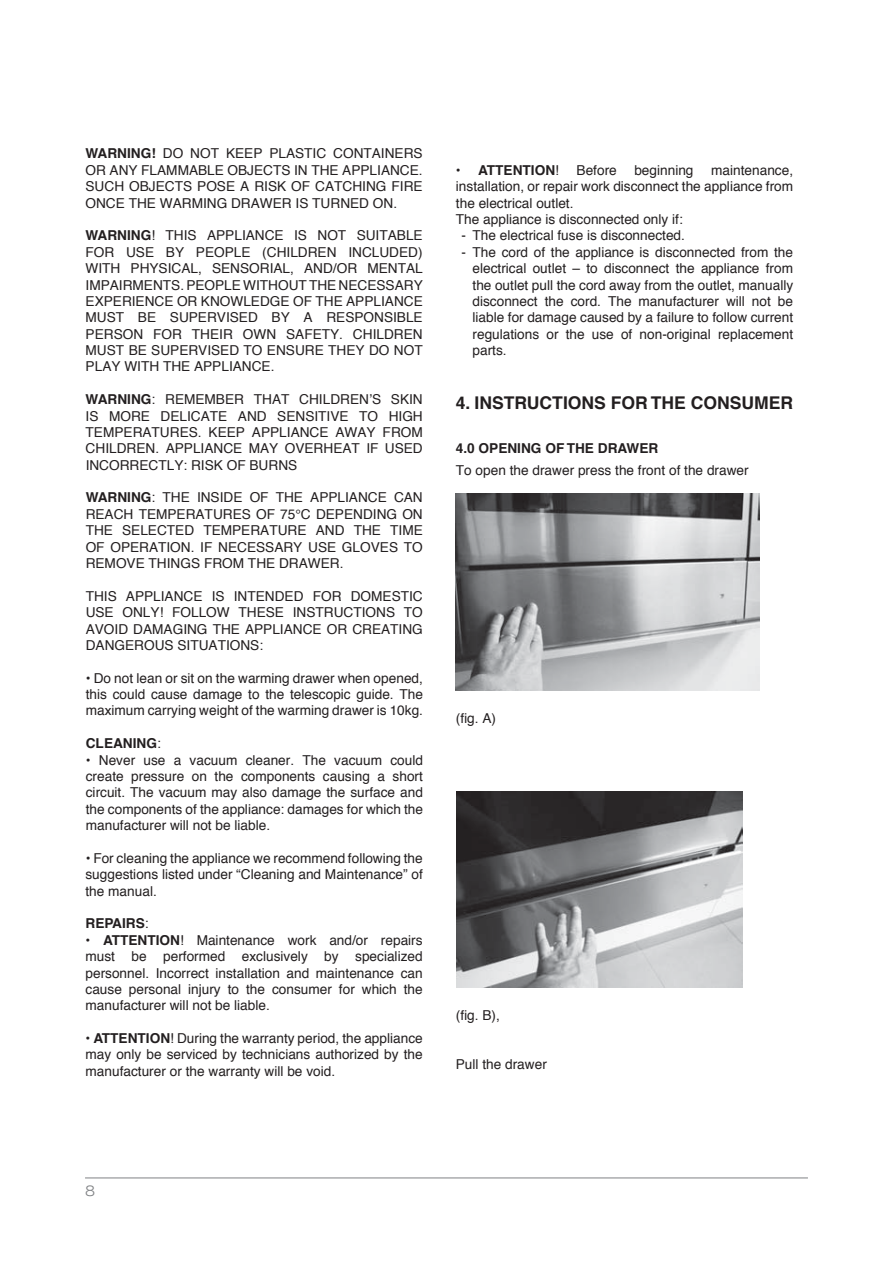
<style>
.page{position:relative;width:893px;height:1263px;background:#fff}
.page>*{position:absolute;margin:0;border:0;box-sizing:border-box;transform-origin:0 0}
.t1{font:700 17.55px "Helvetica";color:#231f20}
.t2{font:300 expanded 15px "Helvetica Neue LT Std";color:#808285}
.t3{font:13.65px/16.4px "Helvetica";color:#231f20;text-align:justify}
.t4{font:700 13.65px "Helvetica";color:#231f20}
.s1{font-weight:700}
.s2{font-weight:400}
</style>
<div class="page">
<hr style="left:85px;top:1177px;width:723px;height:1px;background:#808285">
<img style="left:456px;top:494px;width:303px;height:196px">
<img style="left:456px;top:791px;width:286px;height:196px">
<p class="t3" style="left:85px;top:146px;width:339px"><span class="s1">WARNING!</span> DO NOT KEEP PLASTIC CONTAINERS OR ANY FLAMMABLE OBJECTS IN THE APPLIANCE.<br>SUCH OBJECTS POSE A RISK OF CATCHING FIRE ONCE THE WARMING DRAWER IS TURNED ON.</p>
<p class="t3" style="left:86px;top:228px;width:339px"><span class="s1">WARNING</span>! THIS APPLIANCE IS NOT SUITABLE FOR USE BY PEOPLE (CHILDREN INCLUDED)<br>WITH PHYSICAL, SENSORIAL, AND/OR MENTAL IMPAIRMENTS. PEOPLE WITHOUT THE NECESSARY EXPERIENCE OR KNOWLEDGE OF THE APPLIANCE MUST BE SUPERVISED BY A RESPONSIBLE PERSON FOR THEIR OWN SAFETY. CHILDREN MUST BE SUPERVISED TO ENSURE THEY DO NOT PLAY WITH THE APPLIANCE.</p>
<p class="t3" style="left:86px;top:392px;width:339px"><span class="s1">WARNING</span>: REMEMBER THAT CHILDREN’S SKIN IS MORE DELICATE AND SENSITIVE TO HIGH TEMPERATURES. KEEP APPLIANCE AWAY FROM CHILDREN. APPLIANCE MAY OVERHEAT IF USED INCORRECTLY: RISK OF BURNS</p>
<p class="t3" style="left:86px;top:490px;width:339px"><span class="s1">WARNING</span>: THE INSIDE OF THE APPLIANCE CAN REACH TEMPERATURES OF 75°C DEPENDING ON THE SELECTED TEMPERATURE AND THE TIME OF OPERATION. IF NECESSARY USE GLOVES TO REMOVE THINGS FROM THE DRAWER.</p>
<p class="t3" style="left:86px;top:588px;width:339px">THIS APPLIANCE IS INTENDED FOR DOMESTIC USE ONLY! FOLLOW THESE INSTRUCTIONS TO AVOID DAMAGING THE APPLIANCE OR CREATING DANGEROUS SITUATIONS:</p>
<p class="t3" style="left:86px;top:670px;width:339px">• Do not lean or sit on the warming drawer when opened, this could cause damage to the telescopic guide. The maximum carrying weight of the warming drawer is 10kg.</p>
<p class="t4" style="left:86px;top:732px;width:77px">CLEANING<span class="s2">:</span></p>
<p class="t3" style="left:86px;top:752px;width:339px">• Never use a vacuum cleaner. The vacuum could create pressure on the components causing a short circuit. The vacuum may also damage the surface and the components of the appliance: damages for which the manufacturer will not be liable.</p>
<p class="t3" style="left:85px;top:850px;width:339px">• For cleaning the appliance we recommend following the suggestions listed under “Cleaning and Maintenance” of the manual.</p>
<p class="t4" style="left:85px;top:912px;width:65px">REPAIRS<span class="s2">:</span></p>
<p class="t3" style="left:85px;top:932px;width:339px">• <span class="s1">ATTENTION</span>! Maintenance work and/or repairs must be performed exclusively by specialized personnel. Incorrect installation and maintenance can cause personal injury to the consumer for which the manufacturer will not be liable.</p>
<p class="t3" style="left:86px;top:1030px;width:339px">• <span class="s1">ATTENTION</span>! During the warranty period, the appliance may only be serviced by technicians authorized by the manufacturer or the warranty will be void.</p>
<p class="t4" style="left:456px;top:159px;width:105px"><span class="s2">•</span> ATTENTION<span class="s2">!</span></p>
<p class="t3" style="left:577px;top:162px;width:42px">Before</p>
<p class="t3" style="left:634px;top:162px;width:61px">beginning</p>
<p class="t3" style="left:456px;top:162px;width:339px;text-align:left;text-indent:255px">maintenance, installation, or repair work disconnect the appliance from the electrical outlet.<br>The appliance is disconnected only if:</p>
<p class="t3" style="left:461px;top:228px;width:225px">- The electrical fuse is disconnected.</p>
<p class="t3" style="left:472px;top:244px;width:322px;text-indent:-11px">- The cord of the appliance is disconnected from the electrical outlet – to disconnect the appliance from the outlet pull the cord away from the outlet, manually disconnect the cord. The manufacturer will not be liable for damage caused by a failure to follow current regulations or the use of non-original replacement parts.</p>
<p class="t1" style="left:456px;top:389px;width:339px">4. INSTRUCTIONS FOR THE CONSUMER</p>
<p class="t4" style="left:456px;top:437px;width:204px">4.0 OPENING OF THE DRAWER</p>
<p class="t3" style="left:456px;top:462px;width:294px">To open the drawer press the front of the drawer</p>
<p class="t3" style="left:456px;top:710px;width:42px">(fig. A)</p>
<p class="t3" style="left:456px;top:1007px;width:45px">(fig. B),</p>
<p class="t3" style="left:456px;top:1057px;width:93px">Pull the drawer</p>
<p class="t2" style="left:85px;top:1181px;width:12px">8</p>
</div>
